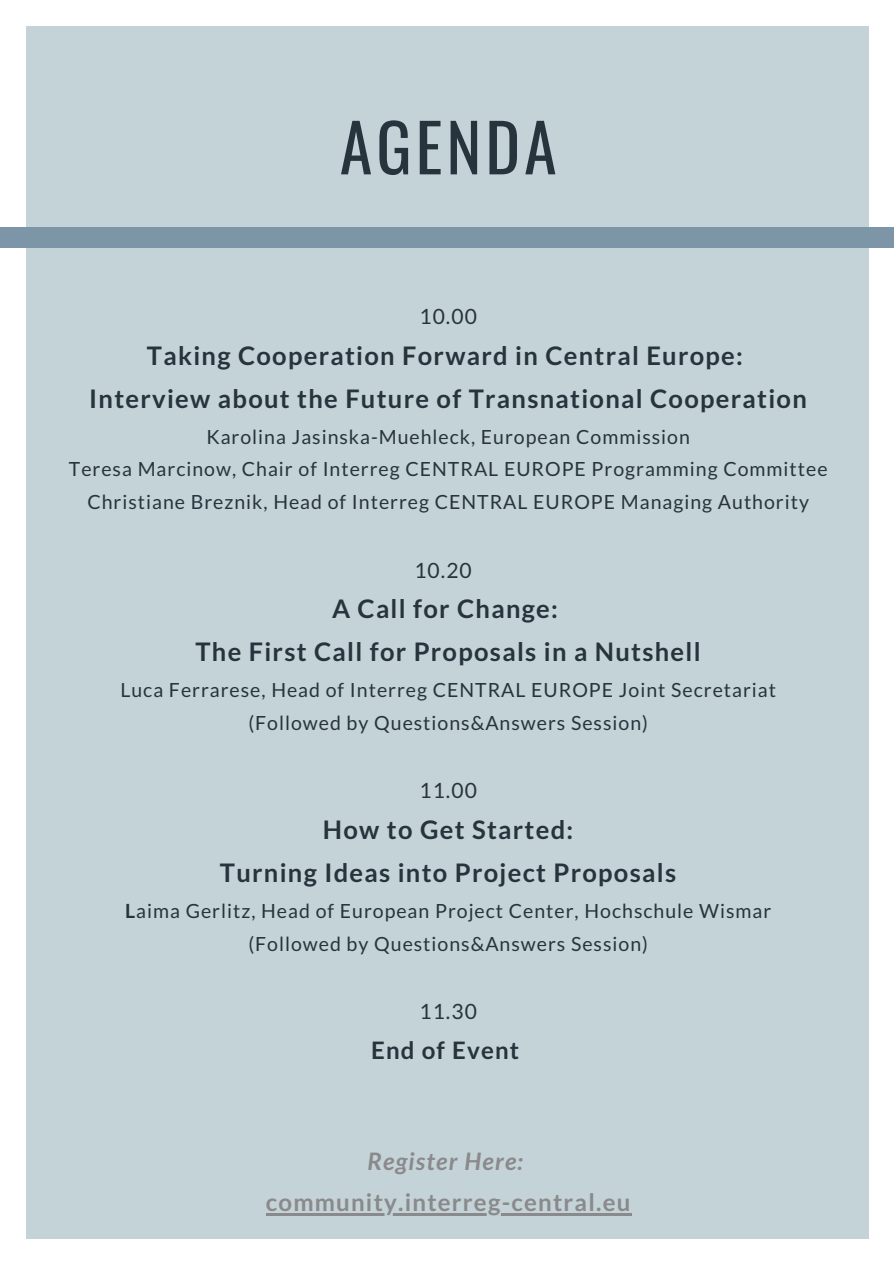
<style>
.page{position:relative;width:894px;height:1264px;background:#fff}
.page>*{position:absolute;margin:0;border:0;box-sizing:border-box;transform-origin:0 0}
.t1{font:66px "Oswald";letter-spacing:.06em;color:#27343e}
.t2{font:700 25.5px "Lato";letter-spacing:.05em;color:#27343e}
.t3{font:700 24px "Lato";letter-spacing:.05em;color:#8a898c}
.t4{font:italic 700 24px "Lato";letter-spacing:.05em;color:#8a898c}
.t5{font:700 24px "Lato";letter-spacing:.05em;color:#27343e}
.t6{font:21px "Lato";letter-spacing:.05em;color:#27343e}
.t7{font:19.5px "Lato";letter-spacing:.05em;color:#27343e}
.s1{font-weight:700}
</style>
<div class="page">
<div style="left:26px;top:26px;width:842px;height:1212px;background:#c3d3d7"></div>
<hr style="left:266px;top:1212px;width:365px;height:3px;background:#8a898c">
<div style="left:0;top:228px;width:893px;height:19px;background:#7c96a8"></div>
<p class="t1" style="left:339px;top:96px;width:218px">AGENDA</p>
<p class="t6" style="left:419px;top:303px;width:59px">10.00</p>
<p class="t2" style="left:147px;top:339px;width:597px">Taking Cooperation Forward in Central Europe:</p>
<p class="t2" style="left:89px;top:382px;width:718px">Interview about the Future of Transnational Cooperation</p>
<p class="t7" style="left:206px;top:424px;width:485px">Karolina Jasinska-Muehleck, European Commission</p>
<p class="t7" style="left:69px;top:457px;width:760px">Teresa Marcinow, Chair of Interreg CENTRAL EUROPE Programming Committee</p>
<p class="t7" style="left:87px;top:489px;width:722px">Christiane Breznik, Head of Interreg CENTRAL EUROPE Managing Authority</p>
<p class="t6" style="left:414px;top:557px;width:59px">10.20</p>
<p class="t2" style="left:332px;top:593px;width:227px">A Call for Change:</p>
<p class="t2" style="left:195px;top:636px;width:506px">The First Call for Proposals in a Nutshell</p>
<p class="t7" style="left:120px;top:677px;width:657px">Luca Ferrarese, Head of Interreg CENTRAL EUROPE Joint Secretariat</p>
<p class="t7" style="left:248px;top:710px;width:401px">(Followed by Questions&amp;Answers Session)</p>
<p class="t6" style="left:419px;top:777px;width:59px">11.00</p>
<p class="t2" style="left:323px;top:813px;width:252px">How to Get Started:</p>
<p class="t2" style="left:220px;top:856px;width:457px">Turning Ideas into Project Proposals</p>
<p class="t7" style="left:125px;top:898px;width:647px"><span class="s1">L</span>aima Gerlitz, Head of European Project Center, Hochschule Wismar</p>
<p class="t7" style="left:248px;top:931px;width:401px">(Followed by Questions&amp;Answers Session)</p>
<p class="t6" style="left:419px;top:998px;width:59px">11.30</p>
<p class="t5" style="left:371px;top:1034px;width:149px">End of Event</p>
<p class="t4" style="left:367px;top:1146px;width:157px">Register Here:</p>
<p class="t3" style="left:266px;top:1186px;width:366px">community.interreg-central.eu</p>
</div>
